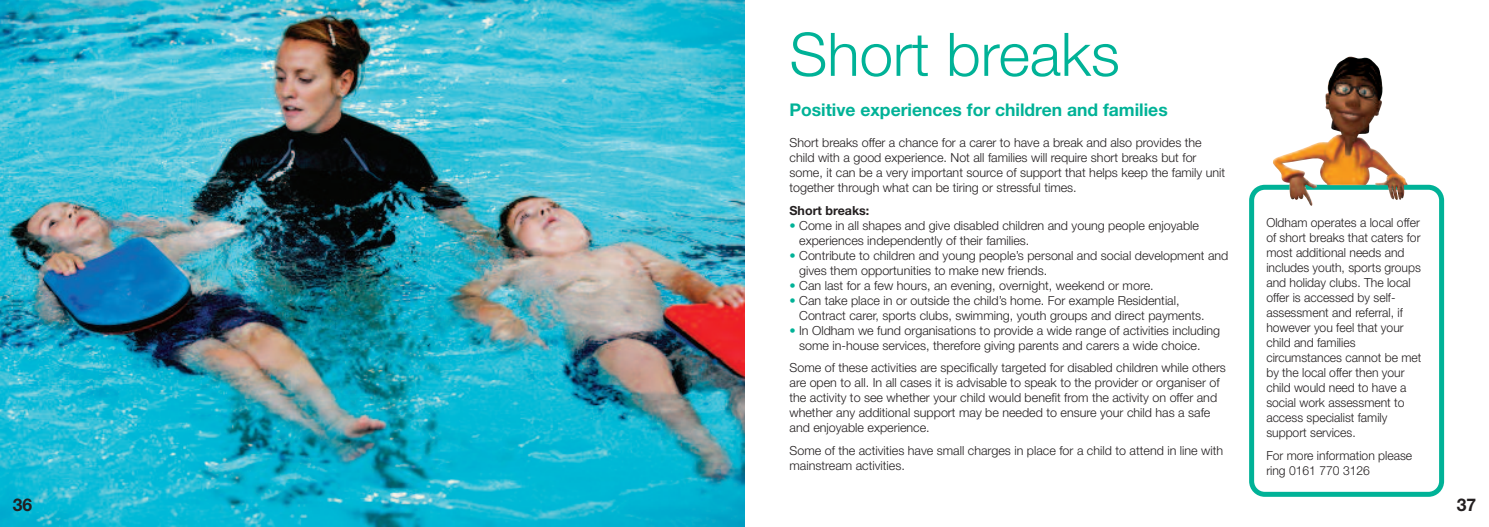
<style>
.page{position:relative;width:1489px;height:527px;background:#fff}
.page>*{position:absolute;margin:0;border:0;box-sizing:border-box;transform-origin:0 0}
.t1{font:300 60px "Helvetica Neue";color:#00b297}
.t2{font:700 17.5px "Helvetica Neue";color:#00b297}
.t3{font:700 17.5px "Helvetica Neue";color:#231f20}
.t4{font:300 12.5px/15px "Helvetica Neue";color:#231f20}
.t5{font:700 12.5px "Helvetica Neue";color:#231f20}
.s1{color:#00b297}
</style>
<div class="page">
<img style="left:0;top:0;width:744px;height:526px">
<svg style="left:1249px;top:184px;width:194px;height:312px"></svg>
<img style="left:1272px;top:104px;width:135px;height:102px">
<h2 class="t3" style="left:13px;top:493px;width:21px">36</h2>
<h1 class="t1" style="left:789px;top:18px;width:332px">Short breaks</h1>
<h2 class="t2" style="left:789px;top:99px;width:380px">Positive experiences for children and families</h2>
<p class="t4" style="left:789px;top:135px;width:437px">Short breaks offer a chance for a carer to have a break and also provides the child with a good experience. Not all families will require short breaks but for some, it can be a very important source of support that helps keep the family unit together through what can be tiring or stressful times.</p>
<p class="t5" style="left:789px;top:202px;width:81px">Short breaks:</p>
<p class="t4" style="left:799px;top:217px;width:401px;text-indent:-10px"><span class="s1">•</span> Come in all shapes and give disabled children and young people enjoyable experiences independently of their families.</p>
<p class="t4" style="left:799px;top:247px;width:431px;text-indent:-10px"><span class="s1">•</span> Contribute to children and young people’s personal and social development and gives them opportunities to make new friends.</p>
<p class="t4" style="left:789px;top:277px;width:365px"><span class="s1">•</span> Can last for a few hours, an evening, overnight, weekend or more.</p>
<p class="t4" style="left:799px;top:292px;width:407px;text-indent:-10px"><span class="s1">•</span> Can take place in or outside the child’s home. For example Residential,<br>Contract carer, sports clubs, swimming, youth groups and direct payments.</p>
<p class="t4" style="left:799px;top:322px;width:422px;text-indent:-10px"><span class="s1">•</span> In Oldham we fund organisations to provide a wide range of activities including some in-house services, therefore giving parents and carers a wide choice.</p>
<p class="t4" style="left:789px;top:360px;width:438px">Some of these activities are specifically targeted for disabled children while others are open to all. In all cases it is advisable to speak to the provider or organiser of the activity to see whether your child would benefit from the activity on offer and whether any additional support may be needed to ensure your child has a safe and enjoyable experience.</p>
<p class="t4" style="left:789px;top:442px;width:435px">Some of the activities have small charges in place for a child to attend in line with mainstream activities.</p>
<p class="t4" style="left:1266px;top:214px;width:156px">Oldham operates a local offer of short breaks that caters for most additional needs and includes youth, sports groups and holiday clubs. The local offer is accessed by self&shy;assessment and referral, if however you feel that your child and families circumstances cannot be met by the local offer then your child would need to have a social work assessment to access specialist family support services.</p>
<p class="t4" style="left:1266px;top:447px;width:147px">For more information please ring 0161 770 3126</p>
<h2 class="t3" style="left:1456px;top:493px;width:21px">37</h2>
</div>
